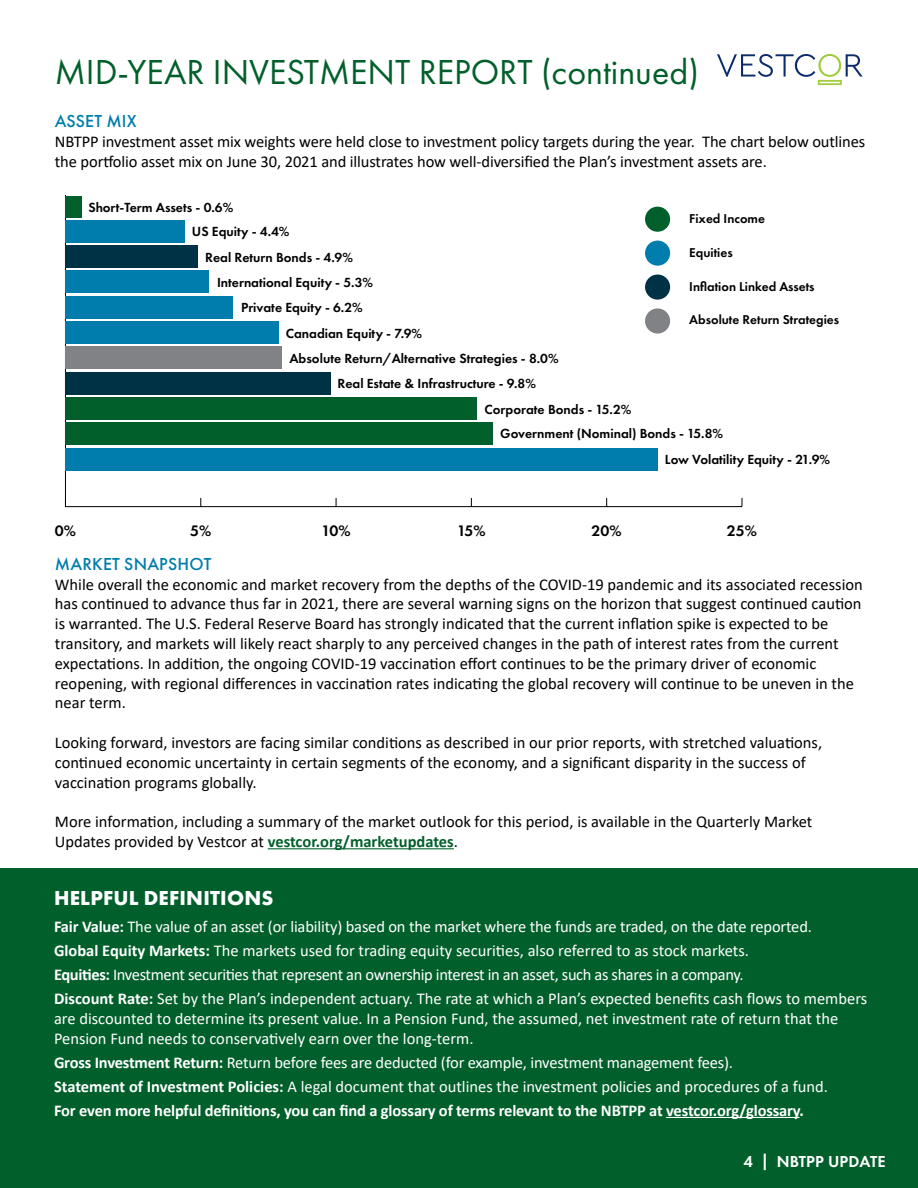
<style>
.page{position:relative;width:918px;height:1188px;background:#fff}
.page>*{position:absolute;margin:0;border:0;box-sizing:border-box;transform-origin:0 0}
.t1{font:36px "Futura PT";color:#005f2a}
.t2{font:700 21px "Futura PT";letter-spacing:.01em;color:#fff}
.t3{font:500 18px "Futura PT";letter-spacing:.01em;color:#007dac}
.t4{font:16.5px/19.8px "Calibri";color:#000}
.t5{font:16.5px/24px "Calibri";letter-spacing:-.005em;color:#fff}
.t6{font:700 16.5px/24px "Calibri";letter-spacing:-.01em;color:#fff}
.t7{font:600 16.5px "Futura PT";letter-spacing:.01em;color:#fff}
.t8{font:600 15.75px "Futura PT";letter-spacing:-.035em;color:#000}
.t9{font:600 13.65px "Futura PT";color:#000}
.t10{font:600 13.35px "Futura PT";color:#000}
.s1{font-weight:700;color:#005f2a}
.s2{font-weight:700}
.s3{font-weight:400}
</style>
<div class="page">
<div style="left:0;top:1135px;width:918px;height:53px;background:#005f2a"></div>
<hr style="left:268px;top:848px;width:186px;height:1px;background:#005f2a">
<hr style="left:65px;top:506px;width:677px;height:1px;background:#000">
<hr style="left:65px;top:196px;width:1px;height:311px;background:#000">
<div style="left:65px;top:448px;width:593px;height:23px;background:#007dac"></div>
<div style="left:65px;top:422px;width:428px;height:23px;background:#005f2a"></div>
<div style="left:65px;top:397px;width:412px;height:23px;background:#005f2a"></div>
<div style="left:65px;top:372px;width:266px;height:23px;background:#003245"></div>
<div style="left:65px;top:347px;width:217px;height:22px;background:#808285"></div>
<div style="left:65px;top:321px;width:214px;height:23px;background:#007dac"></div>
<div style="left:65px;top:296px;width:168px;height:23px;background:#007dac"></div>
<div style="left:65px;top:271px;width:144px;height:22px;background:#007dac"></div>
<div style="left:65px;top:245px;width:133px;height:23px;background:#003245"></div>
<div style="left:65px;top:220px;width:120px;height:23px;background:#007dac"></div>
<div style="left:65px;top:196px;width:17px;height:21px;background:#005f2a"></div>
<div style="left:645px;top:207px;width:25px;height:25px;background:#005f2a;border-radius:50%"></div>
<div style="left:645px;top:241px;width:25px;height:25px;background:#007dac;border-radius:50%"></div>
<div style="left:645px;top:275px;width:25px;height:25px;background:#003245;border-radius:50%"></div>
<div style="left:645px;top:308px;width:25px;height:26px;background:#808285;border-radius:50%"></div>
<svg style="left:717px;top:54px;width:146px;height:31px"></svg>
<div style="left:0;top:868px;width:918px;height:268px;background:#005f2a"></div>
<hr style="left:666px;top:1117px;width:134px;height:1px;background:#fff">
<h1 class="t1" style="left:55px;top:50px;width:646px">MID-YEAR INVESTMENT REPORT (continued)</h1>
<p class="t3" style="left:55px;top:110px;width:83px">ASSET MIX</p>
<p class="t4" style="left:55px;top:131px;width:812px">NBTPP investment asset mix weights were held close to investment policy targets during the year. The chart below outlines the portfolio asset mix on June 30, 2021 and illustrates how well-diversified the Plan’s investment assets are.</p>
<p class="t9" style="left:88px;top:198px;width:146px">Short-Term Assets - 0.6%</p>
<p class="t9" style="left:192px;top:222px;width:99px">US Equity - 4.4%</p>
<p class="t9" style="left:205px;top:248px;width:149px">Real Return Bonds - 4.9%</p>
<p class="t9" style="left:217px;top:274px;width:158px">International Equity - 5.3%</p>
<p class="t9" style="left:241px;top:299px;width:123px">Private Equity - 6.2%</p>
<p class="t9" style="left:286px;top:324px;width:138px">Canadian Equity - 7.9%</p>
<p class="t9" style="left:289px;top:350px;width:271px">Absolute Return/Alternative Strategies - 8.0%</p>
<p class="t9" style="left:338px;top:375px;width:200px">Real Estate &amp; Infrastructure - 9.8%</p>
<p class="t10" style="left:689px;top:210px;width:77px">Fixed Income</p>
<p class="t10" style="left:689px;top:244px;width:45px">Equities</p>
<p class="t10" style="left:689px;top:278px;width:127px">Inflation Linked Assets</p>
<p class="t10" style="left:689px;top:312px;width:151px">Absolute Return Strategies</p>
<p class="t9" style="left:485px;top:401px;width:148px">Corporate Bonds - 15.2%</p>
<p class="t9" style="left:500px;top:425px;width:224px">Government (Nominal) Bonds - 15.8%</p>
<p class="t9" style="left:665px;top:451px;width:167px">Low Volatility Equity - 21.9%</p>
<p class="t8" style="left:55px;top:521px;width:23px">0%</p>
<p class="t8" style="left:190px;top:521px;width:23px">5%</p>
<p class="t8" style="left:322px;top:521px;width:31px">10%</p>
<p class="t8" style="left:457px;top:521px;width:30px">15%</p>
<p class="t8" style="left:592px;top:521px;width:32px">20%</p>
<p class="t8" style="left:727px;top:521px;width:32px">25%</p>
<p class="t3" style="left:55px;top:553px;width:158px">MARKET SNAPSHOT</p>
<p class="t4" style="left:55px;top:574px;width:809px">While overall the economic and market recovery from the depths of the COVID-19 pandemic and its associated recession has continued to advance thus far in 2021, there are several warning signs on the horizon that suggest continued caution is warranted. The U.S. Federal Reserve Board has strongly indicated that the current inflation spike is expected to be transitory, and markets will likely react sharply to any perceived changes in the path of interest rates from the current expectations. In addition, the ongoing COVID-19 vaccination effort continues to be the primary driver of economic reopening, with regional differences in vaccination rates indicating the global recovery will continue to be uneven in the near term.</p>
<p class="t4" style="left:55px;top:732px;width:769px">Looking forward, investors are facing similar conditions as described in our prior reports, with stretched valuations, continued economic uncertainty in certain segments of the economy, and a significant disparity in the success of vaccination programs globally.</p>
<p class="t4" style="left:55px;top:811px;width:759px">More information, including a summary of the market outlook for this period, is available in the Quarterly Market<br>Updates provided by Vestcor at <span class="s1">vestcor.org/marketupdates</span>.</p>
<p class="t2" style="left:54px;top:884px;width:221px">HELPFUL DEFINITIONS</p>
<p class="t5" style="left:54px;top:914px;width:815px"><span class="s2">Fair Value:</span> The value of an asset (or liability) based on the market where the funds are traded, on the date reported.<br><span class="s2">Global Equity Markets:</span> The markets used for trading equity securities, also referred to as stock markets.<br><span class="s2">Equities:</span> Investment securities that represent an ownership interest in an asset, such as shares in a company.<br><span class="s2">Discount Rate:</span> Set by the Plan’s independent actuary. The rate at which a Plan’s expected benefits cash flows to members</p>
<p class="t5" style="left:54px;top:1008px;width:786px;line-height:19.8px">are discounted to determine its present value. In a Pension Fund, the assumed, net investment rate of return that the<br>Pension Fund needs to conservatively earn over the long-term.</p>
<p class="t6" style="left:54px;top:1050px;width:775px">Gross Investment Return: <span class="s3">Return before fees are deducted (for example, investment management fees).<br></span>Statement of Investment Policies: <span class="s3">A legal document that outlines the investment policies and procedures of a fund.<br></span>For even more helpful definitions, you can find a glossary of terms relevant to the NBTPP at vestcor.org/glossary.</p>
<p class="t7" style="left:744px;top:1151px;width:144px">4 | NBTPP UPDATE</p>
</div>
